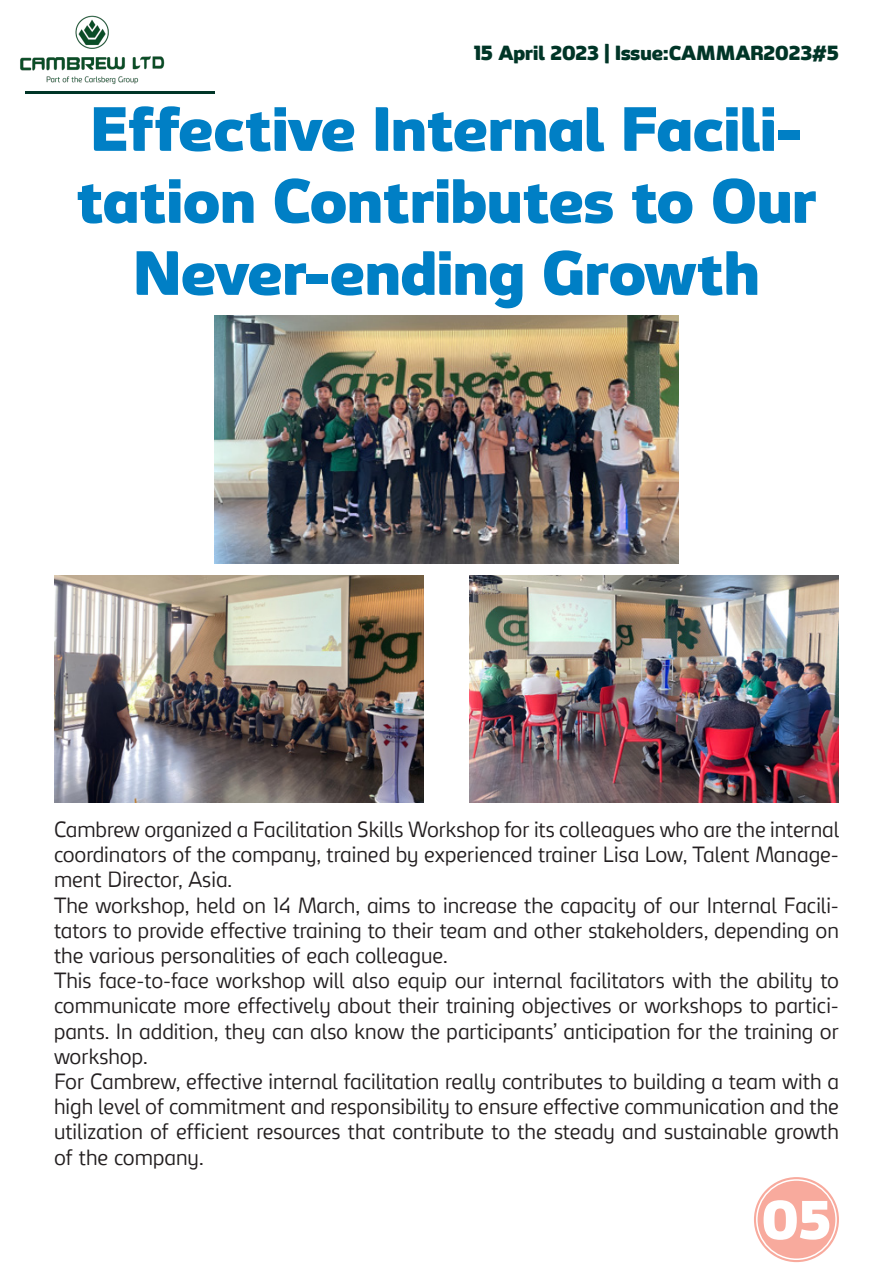
<style>
.page{position:relative;width:893px;height:1263px;background:#fff}
.page>*{position:absolute;margin:0;border:0;box-sizing:border-box;transform-origin:0 0}
.t1{font:900 60px/72px "Carlsberg Sans";color:#007fc5;text-align:center}
.t2{font:900 52.5px "Carlsberg Sans";color:#fff}
.t3{font:300 21px/25.2px "Carlsberg Sans";color:#231f20;text-align:justify}
.t4{font:900 19.5px "Carlsberg Sans";color:#003527}
</style>
<div class="page">
<img style="left:20px;top:15px;width:145px;height:69px">
<hr style="left:25px;top:92px;width:190px;height:2px;background:#003527">
<div style="left:754px;top:1177px;width:85px;height:85px;background:#f8aa9d;border-radius:50%"></div>
<div style="left:756px;top:1179px;width:81px;height:81px;border:2px solid #fff;border-radius:50%"></div>
<img style="left:215px;top:315px;width:463px;height:248px">
<img style="left:470px;top:575px;width:369px;height:227px">
<img style="left:54px;top:575px;width:369px;height:227px">
<p class="t4" style="left:474px;top:41px;width:366px">15 April 2023 | Issue:CAMMAR2023#5</p>
<p class="t1" style="left:76px;top:92px;width:742px">Effective Internal Facili&shy;tation Contributes to Our<br>Never-ending Growth</p>
<p class="t3" style="left:54px;top:816px;width:787px">Cambrew organized a Facilitation Skills Workshop for its colleagues who are the internal coordinators of the company, trained by experienced trainer Lisa Low, Talent Manage&shy;ment Director, Asia.</p>
<p class="t3" style="left:54px;top:892px;width:786px">The workshop, held on 14 March, aims to increase the capacity of our Internal Facili&shy;tators to provide effective training to their team and other stakeholders, depending on the various personalities of each colleague.</p>
<p class="t3" style="left:54px;top:967px;width:786px">This face-to-face workshop will also equip our internal facilitators with the ability to communicate more effectively about their training objectives or workshops to partici&shy;pants. In addition, they can also know the participants’ anticipation for the training or workshop.</p>
<p class="t3" style="left:54px;top:1068px;width:786px">For Cambrew, effective internal facilitation really contributes to building a team with a high level of commitment and responsibility to ensure effective communication and the utilization of efficient resources that contribute to the steady and sustainable growth of the company.</p>
<p class="t2" style="left:762px;top:1187px;width:71px">05</p>
</div>
